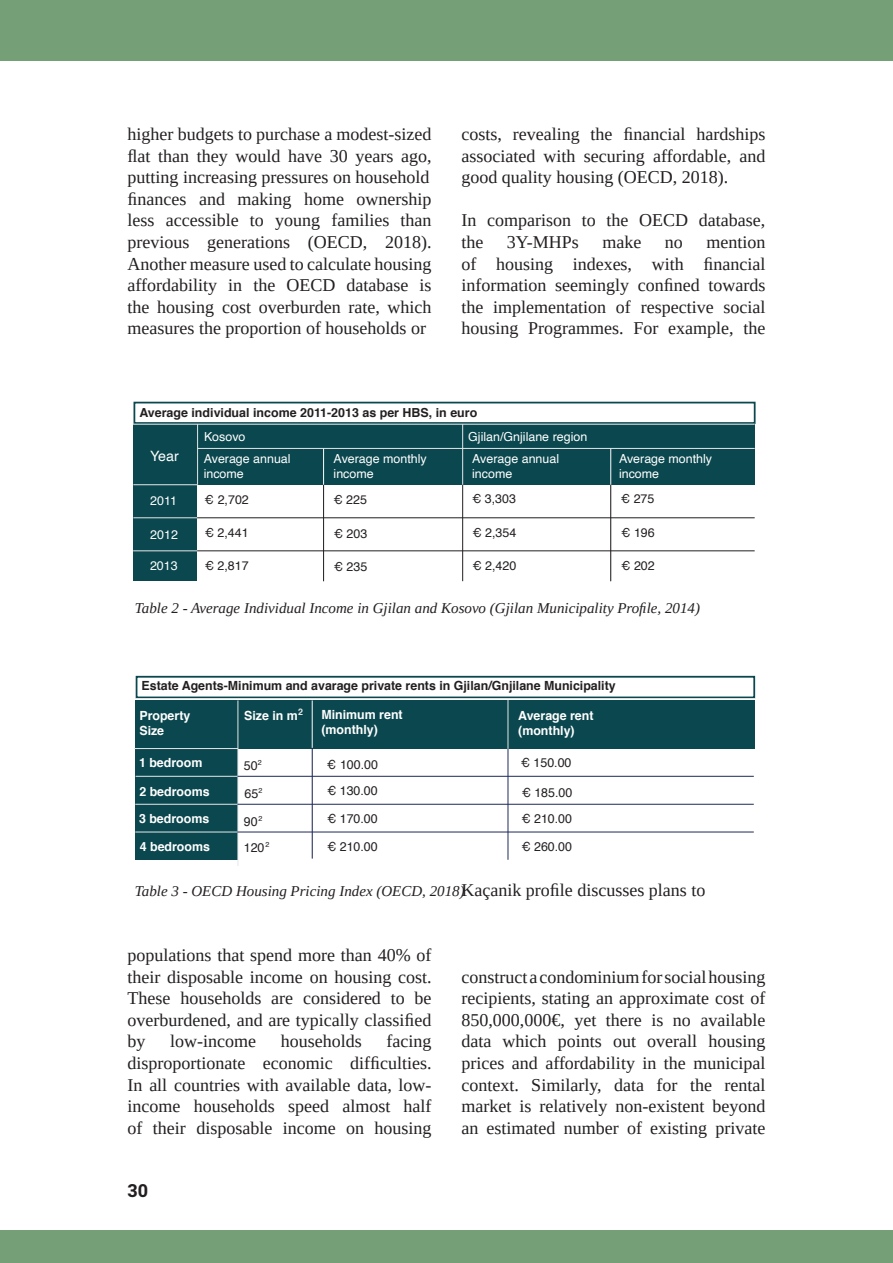
<style>
.page{position:relative;width:893px;height:1263px;background:#fff}
.page>*{position:absolute;margin:0;border:0;box-sizing:border-box;transform-origin:0 0}
.Hoofdtekst{font:18px/21.6px "Tinos";color:#231f20;text-align:justify}
.t1{font:700 18px "Heebo";color:#231f20}
.Enkele_Kolom{font:italic 15px "Tinos";color:#231f20}
.t2{font:14.25px "Helvetica";color:#fff}
.t3{font:700 12.6px/15.1px "Helvetica";color:#fff}
.t4{font:700 12.6px "Helvetica";color:#231f20}
.t5{font:12.6px/27.3px "Helvetica";color:#231f20}
.t6{font:12.45px/15px "Helvetica";color:#fff}
.t7{font:12.45px "Helvetica";color:#231f20}
.t8{font:700 12.45px "Helvetica";color:#231f20}
.t9{font:700 9px "Helvetica";color:#e6e7e9}
.t10{font:7.2px "Helvetica";color:#231f20}
</style>
<div class="page">
<div style="left:133px;top:424px;width:622px;height:61px;background:#0a474e"></div>
<div style="left:133px;top:402px;width:623px;height:22px;border:2px solid #0a474e"></div>
<hr style="left:323px;top:485px;width:1px;height:96px;background:#231f20">
<hr style="left:610px;top:485px;width:1px;height:96px;background:#231f20">
<hr style="left:323px;top:448px;width:1px;height:37px;background:#fff">
<hr style="left:610px;top:448px;width:1px;height:37px;background:#fff">
<hr style="left:462px;top:485px;width:1px;height:96px;background:#231f20">
<hr style="left:133px;top:424px;width:622px;height:1px;background:#e6e7e9">
<div style="left:133px;top:447px;width:64px;height:134px;background:#0a474e"></div>
<hr style="left:197px;top:424px;width:1px;height:61px;background:#e6e7e9">
<hr style="left:198px;top:448px;width:557px;height:1px;background:#e6e7e9">
<hr style="left:133px;top:484px;width:65px;height:1px;background:#e6e7e9">
<hr style="left:133px;top:517px;width:65px;height:1px;background:#e6e7e9">
<hr style="left:133px;top:551px;width:64px;height:1px;background:#e6e7e9">
<hr style="left:462px;top:424px;width:1px;height:61px;background:#e6e7e9">
<hr style="left:197px;top:517px;width:558px;height:1px;background:#231f20">
<hr style="left:197px;top:550px;width:558px;height:1px;background:#231f20">
<div style="left:136px;top:700px;width:619px;height:48px;background:#0b474e"></div>
<div style="left:136px;top:676px;width:619px;height:22px;border:2px solid #0b474e"></div>
<hr style="left:312px;top:748px;width:1px;height:110px;background:#202a5d">
<hr style="left:312px;top:700px;width:1px;height:48px;background:#fff">
<hr style="left:508px;top:749px;width:1px;height:111px;background:#202a5d">
<hr style="left:135px;top:698px;width:620px;height:1px;background:#e6e7e9">
<div style="left:136px;top:722px;width:102px;height:138px;background:#0b474e"></div>
<hr style="left:237px;top:700px;width:1px;height:166px;background:#e6e7e9">
<hr style="left:134px;top:748px;width:104px;height:1px;background:#e6e7e9">
<hr style="left:136px;top:776px;width:102px;height:1px;background:#e6e7e9">
<hr style="left:135px;top:804px;width:103px;height:1px;background:#e6e7e9">
<hr style="left:135px;top:832px;width:102px;height:1px;background:#e6e7e9">
<hr style="left:508px;top:700px;width:1px;height:49px;background:#e6e7e9">
<hr style="left:237px;top:776px;width:517px;height:1px;background:#202a5d">
<hr style="left:237px;top:804px;width:517px;height:1px;background:#202a5d">
<hr style="left:237px;top:831px;width:517px;height:1px;background:#202a5d">
<div style="left:0;top:0;width:893px;height:61px;background:#759f76"></div>
<div style="left:0;top:1230px;width:893px;height:33px;background:#759f76"></div>
<p class="Hoofdtekst" style="left:128px;top:123px;width:306px">higher budgets to purchase a modest-sized</p>
<p class="Hoofdtekst" style="left:128px;top:145px;width:306px">flat than they would have 30 years ago, putting increasing pressures on household</p>
<p class="Hoofdtekst" style="left:128px;top:188px;width:306px">finances and making home ownership less accessible to young families than previous generations (OECD, 2018).<br>Another measure used to calculate housing affordability in the OECD database is the housing cost overburden rate, which measures the proportion of households or</p>
<p class="Hoofdtekst" style="left:461px;top:123px;width:306px">costs, revealing the financial hardships associated with securing affordable, and good quality housing (OECD, 2018).</p>
<p class="Hoofdtekst" style="left:461px;top:210px;width:306px">In comparison to the OECD database, the</p>
<p class="Hoofdtekst" style="left:507px;top:231px;width:74px">3Y-MHPs</p>
<p class="Hoofdtekst" style="left:602px;top:231px;width:40px">make</p>
<p class="Hoofdtekst" style="left:665px;top:231px;width:19px">no</p>
<p class="Hoofdtekst" style="left:461px;top:231px;width:306px;text-indent:245px">mention of housing indexes, with financial information seemingly confined towards the implementation of respective social housing Programmes. For example, the</p>
<p class="t8" style="left:139px;top:403px;width:339px">Average individual income 2011-2013 as per HBS, in euro</p>
<p class="t2" style="left:150px;top:444px;width:30px">Year</p>
<p class="t6" style="left:150px;top:494px;width:28px">2011</p>
<p class="t6" style="left:150px;top:528px;width:29px">2012</p>
<p class="t6" style="left:150px;top:558px;width:29px">2013</p>
<p class="t6" style="left:204px;top:429px;width:43px">Kosovo</p>
<p class="t6" style="left:468px;top:429px;width:120px">Gjilan/Gnjilane region</p>
<p class="t6" style="left:204px;top:452px;width:88px">Average annual income</p>
<p class="t6" style="left:334px;top:452px;width:95px">Average monthly income</p>
<p class="t6" style="left:619px;top:451px;width:95px">Average monthly income</p>
<p class="t7" style="left:204px;top:490px;width:46px">€ 2,702</p>
<p class="t6" style="left:472px;top:452px;width:88px">Average annual income</p>
<p class="t7" style="left:621px;top:489px;width:35px">€ 275</p>
<p class="t7" style="left:621px;top:523px;width:35px">€ 196</p>
<p class="t7" style="left:621px;top:556px;width:35px">€ 202</p>
<p class="t7" style="left:472px;top:489px;width:45px">€ 3,303</p>
<p class="t7" style="left:473px;top:523px;width:45px">€ 2,354</p>
<p class="t7" style="left:473px;top:556px;width:45px">€ 2,420</p>
<p class="t7" style="left:333px;top:490px;width:35px">€ 225</p>
<p class="t7" style="left:334px;top:524px;width:35px">€ 203</p>
<p class="t7" style="left:334px;top:557px;width:35px">€ 235</p>
<p class="t7" style="left:205px;top:523px;width:45px">€ 2,441</p>
<p class="t7" style="left:205px;top:556px;width:45px">€ 2,817</p>
<p class="Enkele_Kolom" style="left:135px;top:598px;width:567px">Table 2 - Average Individual Income in Gjilan and Kosovo (Gjilan Municipality Profile, 2014)</p>
<p class="t4" style="left:142px;top:675px;width:476px">Estate Agents-Minimum and avarage private rents in Gjilan/Gnjilane Municipality</p>
<p class="t9" style="left:298px;top:704px;width:6px">2</p>
<p class="t3" style="left:321px;top:707px;width:83px">Minimum rent (monthly)</p>
<p class="t3" style="left:244px;top:708px;width:55px">Size in m</p>
<p class="t3" style="left:518px;top:708px;width:77px">Average rent (monthly)</p>
<p class="t3" style="left:139px;top:708px;width:52px">Property<br>Size</p>
<p class="t3" style="left:139px;top:755px;width:65px">1 bedroom</p>
<p class="t3" style="left:139px;top:778px;width:72px;line-height:27.2px">2 bedrooms<br>3 bedrooms</p>
<p class="t3" style="left:140px;top:839px;width:72px">4 bedrooms</p>
<p class="t5" style="left:521px;top:750px;width:52px">€ 150.00</p>
<p class="t5" style="left:521px;top:779px;width:52px;line-height:26.2px">€ 185.00 € 210.00</p>
<p class="t5" style="left:521px;top:833px;width:52px">€ 260.00</p>
<p class="t5" style="left:244px;top:752px;width:15px">50</p>
<p class="t5" style="left:327px;top:751px;width:53px">€ 100.00</p>
<p class="t5" style="left:244px;top:780px;width:22px">65<br>90<br>120</p>
<p class="t5" style="left:327px;top:778px;width:52px">€ 130.00</p>
<p class="t10" style="left:258px;top:757px;width:5px">2</p>
<p class="t10" style="left:258px;top:785px;width:5px">2</p>
<p class="t10" style="left:258px;top:812px;width:5px">2</p>
<p class="t5" style="left:327px;top:805px;width:52px">€ 170.00</p>
<p class="t5" style="left:327px;top:833px;width:52px">€ 210.00</p>
<p class="t10" style="left:266px;top:839px;width:5px">2</p>
<p class="Enkele_Kolom" style="left:135px;top:882px;width:331px">Table 3 - OECD Housing Pricing Index (OECD, 2018)</p>
<p class="Hoofdtekst" style="left:461px;top:879px;width:245px">Kaçanik profile discusses plans to</p>
<p class="Hoofdtekst" style="left:128px;top:944px;width:306px">populations that spend more than 40% of their disposable income on housing cost.<br>These households are considered to be overburdened, and are typically classified by</p>
<p class="Hoofdtekst" style="left:128px;top:1030px;width:306px;text-indent:259px">facing disproportionate economic difficulties.<br>In all countries with available data, low&shy;income households speed almost half of their disposable income on housing</p>
<p class="Hoofdtekst" style="left:170px;top:1030px;width:87px">low-income</p>
<p class="Hoofdtekst" style="left:281px;top:1030px;width:82px">households</p>
<p class="t1" style="left:128px;top:1178px;width:22px">30</p>
<p class="Hoofdtekst" style="left:461px;top:966px;width:306px">construct a condominium for social housing recipients, stating an approximate cost of 850,000,000€, yet there is no available data which points out overall housing prices and affordability in the municipal context. Similarly, data for the rental market is relatively non-existent beyond an estimated number of existing private</p>
</div>
